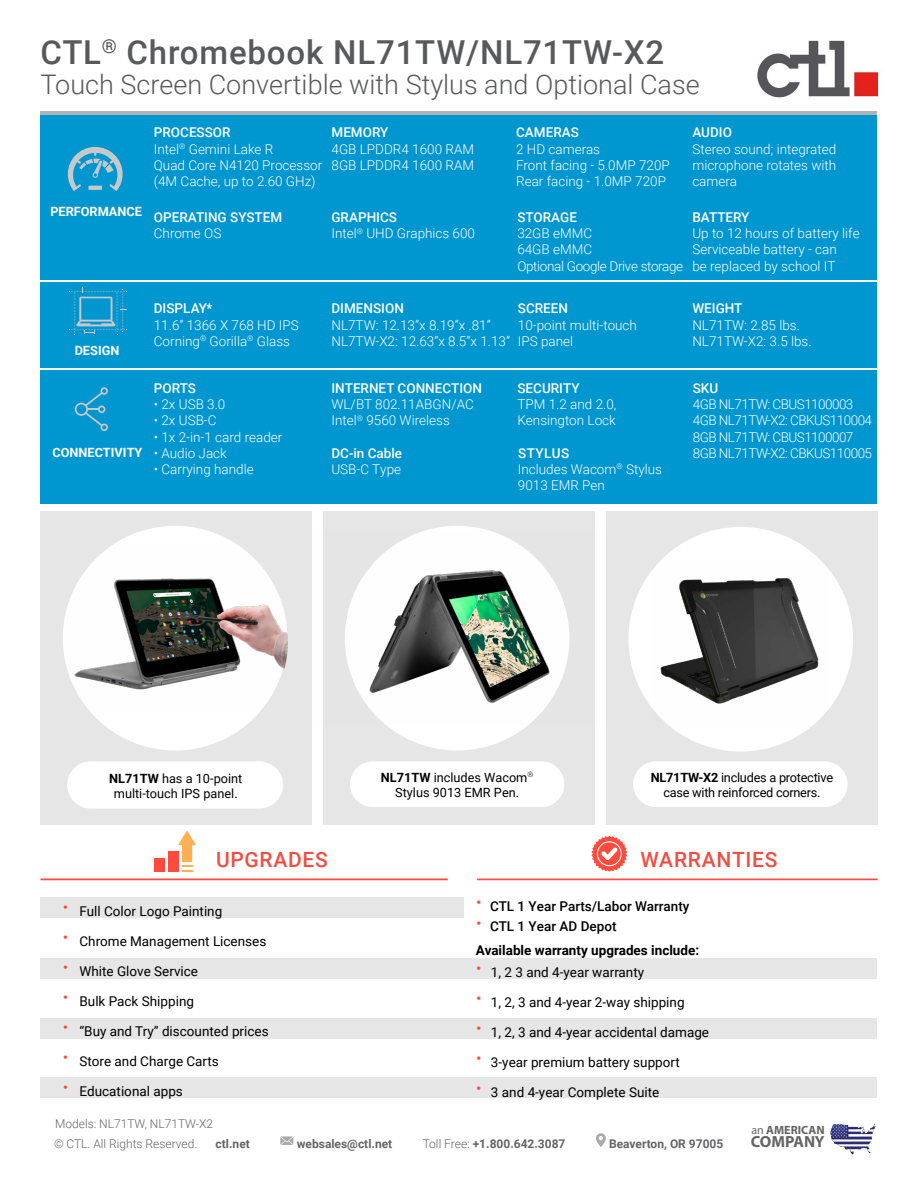
<style>
.page{position:relative;width:918px;height:1188px;background:#fff}
.page>*{position:absolute;margin:0;border:0;box-sizing:border-box;transform-origin:0 0}
.t1{font:500 33px "Roboto";letter-spacing:.025em;color:#58595b}
.t2{font:300 27px "Roboto";color:#58595b}
.t3{font:500 21px "Roboto";letter-spacing:.035em;color:#f04e42}
.t4{font:700 16.2px "Myriad Pro";letter-spacing:-.01em;color:#636466}
.t5{font:300 13.5px/16.2px "Roboto";color:#fff}
.t6{font:13.5px "Roboto";color:#000}
.t7{font:500 13.5px "Roboto";color:#fff}
.t8{font:300 13.5px/16.2px "Roboto";letter-spacing:-.04em;color:#fff}
.t9{font:500 13.5px/19.5px "Roboto";color:#000}
.t10{font:300 13.5px/16.2px "Roboto";letter-spacing:-.025em;color:#fff}
.t11{font:700 13.5px "Roboto";color:#000}
.t12{font:13.5px/20.9px "Arial";color:#ff4a3d}
.t13{font:12.75px/15.3px "Roboto";color:#000;text-align:center}
.t14{font:12.75px/15.3px "Roboto";letter-spacing:-.02em;color:#000;text-align:center}
.t15{font:700 12.75px "Roboto";color:#fff}
.t16{font:700 12px "Roboto";color:#636466}
.t17{font:300 12px "Roboto";color:#636466}
.t18{font:700 12px "Myriad Pro";color:#636466}
.s1{font-weight:500}
.s2{font-weight:700}
.s3{font-weight:400}
.s4{font-weight:300}
</style>
<div class="page">
<div style="left:40px;top:511px;width:272px;height:313px;background:#e6e6e6"></div>
<div style="left:606px;top:511px;width:272px;height:313px;background:#e6e6e6"></div>
<div style="left:323px;top:511px;width:272px;height:313px;background:#e6e6e6"></div>
<div style="left:40px;top:114px;width:838px;height:389px;background:#0096cf"></div>
<div style="left:40px;top:897px;width:424px;height:20px;background:#e6e6e6"></div>
<div style="left:40px;top:958px;width:838px;height:21px;background:#e6e6e6"></div>
<div style="left:40px;top:1018px;width:838px;height:21px;background:#e6e6e6"></div>
<div style="left:40px;top:1077px;width:838px;height:21px;background:#e6e6e6"></div>
<img style="left:830px;top:1124px;width:46px;height:31px">
<svg style="left:596px;top:1133px;width:10px;height:14px"></svg>
<svg style="left:280px;top:1136px;width:13px;height:9px"></svg>
<img style="left:757px;top:40px;width:122px;height:58px">
<hr style="left:40px;top:111px;width:838px;height:3px;background:#b1b4b6">
<hr style="left:477px;top:879px;width:400px;height:1px;background:#ff4a3d">
<hr style="left:40px;top:879px;width:408px;height:1px;background:#ff4a3d">
<svg style="left:592px;top:836px;width:35px;height:36px"></svg>
<div style="left:154px;top:859px;width:11px;height:13px;background:#ff4a3d"></div>
<div style="left:168px;top:851px;width:10px;height:21px;background:#ff4a3d"></div>
<svg style="left:178px;top:830px;width:18px;height:42px"></svg>
<div style="left:63px;top:526px;width:224px;height:225px;background:#fff;border-radius:50%"></div>
<div style="left:628px;top:527px;width:225px;height:225px;background:#fff;border-radius:50%"></div>
<div style="left:633px;top:761px;width:215px;height:46px;background:#fff;border-radius:23px"></div>
<svg style="left:385px;top:526px;width:144px;height:225px;fill:#fff"></svg>
<img style="left:63px;top:551px;width:225px;height:159px">
<div style="left:350px;top:761px;width:214px;height:46px;background:#fff;border-radius:23px"></div>
<div style="left:68px;top:762px;width:214px;height:46px;background:#fff;border-radius:23px"></div>
<div style="left:67px;top:761px;width:216px;height:48px;border:2px solid #fff;border-radius:23px"></div>
<svg style="left:68px;top:147px;width:55px;height:44px"></svg>
<svg style="left:69px;top:287px;width:58px;height:48px"></svg>
<hr style="left:40px;top:281px;width:838px;height:1px;background:#fff">
<hr style="left:40px;top:368px;width:838px;height:2px;background:#fff">
<svg style="left:75px;top:387px;width:33px;height:44px"></svg>
<img style="left:345px;top:531px;width:224px;height:193px">
<img style="left:653px;top:561px;width:173px;height:160px">
<h1 class="t1" style="left:40px;top:30px;width:625px">CTL<sup>®</sup> Chromebook NL71TW/NL71TW-X2</h1>
<h2 class="t2" style="left:40px;top:66px;width:661px">Touch Screen Convertible with Stylus and Optional Case</h2>
<p class="t15" style="left:50px;top:203px;width:93px">PERFORMANCE</p>
<p class="t5" style="left:154px;top:124px;width:170px"><span class="s1">PROCESSOR<br></span>Intel<sup>®</sup> Gemini Lake R<br>Quad Core N4120 Processor (4M Cache, up to 2.60 GHz)</p>
<p class="t7" style="left:332px;top:123px;width:58px">MEMORY</p>
<p class="t5" style="left:332px;top:140px;width:144px">4GB LPDDR4 1600 RAM<br>8GB LPDDR4 1600 RAM</p>
<p class="t7" style="left:154px;top:208px;width:130px">OPERATING SYSTEM</p>
<p class="t5" style="left:154px;top:225px;width:69px">Chrome OS</p>
<p class="t5" style="left:331px;top:209px;width:145px"><span class="s1">GRAPHICS<br></span>Intel<sup>®</sup> UHD Graphics 600</p>
<p class="t7" style="left:516px;top:123px;width:64px">CAMERAS</p>
<p class="t5" style="left:516px;top:140px;width:155px">2 HD cameras<br>Front facing - 5.0MP 720P<br>Rear facing - 1.0MP 720P</p>
<p class="t7" style="left:517px;top:208px;width:61px">STORAGE</p>
<p class="t10" style="left:517px;top:225px;width:167px">32GB eMMC<br>64GB eMMC<br>Optional Google Drive storage</p>
<p class="t7" style="left:692px;top:123px;width:41px">AUDIO</p>
<p class="t5" style="left:692px;top:140px;width:145px;text-align:justify">Stereo sound; integrated microphone rotates with camera</p>
<p class="t7" style="left:692px;top:208px;width:59px">BATTERY</p>
<p class="t5" style="left:692px;top:225px;width:169px">Up to 12 hours of battery life<br>Serviceable battery - can<br>be replaced by school IT</p>
<p class="t15" style="left:75px;top:342px;width:46px">DESIGN</p>
<p class="t15" style="left:53px;top:443px;width:92px">CONNECTIVITY</p>
<p class="t7" style="left:154px;top:299px;width:60px">DISPLAY*</p>
<p class="t5" style="left:154px;top:316px;width:147px">11.6” 1366 X 768 HD IPS<br>Corning<sup>®</sup> Gorilla<sup>®</sup> Glass</p>
<p class="t7" style="left:154px;top:379px;width:44px">PORTS</p>
<p class="t5" style="left:154px;top:396px;width:73px">• 2x USB 3.0</p>
<p class="t5" style="left:154px;top:412px;width:64px">• 2x USB-C</p>
<p class="t5" style="left:154px;top:428px;width:130px">• 1x 2-in-1 card reader</p>
<p class="t5" style="left:154px;top:444px;width:75px">• Audio Jack</p>
<p class="t5" style="left:154px;top:461px;width:101px">• Carrying handle</p>
<p class="t7" style="left:331px;top:299px;width:74px">DIMENSION</p>
<p class="t5" style="left:331px;top:316px;width:180px">NL7TW: 12.13”x 8.19”x .81”<br>NL7TW-X2: 12.63”x 8.5”x 1.13”</p>
<p class="t7" style="left:518px;top:299px;width:52px">SCREEN</p>
<p class="t5" style="left:518px;top:316px;width:121px">10-point multi-touch<br>IPS panel</p>
<p class="t7" style="left:331px;top:379px;width:152px">INTERNET CONNECTION</p>
<p class="t5" style="left:331px;top:396px;width:144px">WL/BT 802.11ABGN/AC<br>Intel<sup>®</sup> 9560 Wireless</p>
<p class="t7" style="left:331px;top:443px;width:72px">DC-in Cable</p>
<p class="t5" style="left:331px;top:460px;width:71px">USB-C Type</p>
<p class="t7" style="left:517px;top:379px;width:64px">SECURITY</p>
<p class="t5" style="left:517px;top:396px;width:100px">TPM 1.2 and 2.0,<br>Kensington Lock</p>
<p class="t5" style="left:518px;top:444px;width:146px"><span class="s1">STYLUS<br></span>Includes Wacom<sup>®</sup> Stylus<br>9013 EMR Pen</p>
<p class="t7" style="left:692px;top:299px;width:52px">WEIGHT</p>
<p class="t5" style="left:692px;top:316px;width:121px">NL71TW: 2.85 lbs.<br>NL71TW-X2: 3.5 lbs.</p>
<p class="t7" style="left:693px;top:379px;width:27px">SKU</p>
<p class="t8" style="left:693px;top:396px;width:181px">4GB NL71TW: CBUS1100003<br>4GB NL71TW-X2: CBKUS110004<br>8GB NL71TW: CBUS1100007<br>8GB NL71TW-X2: CBKUS110005</p>
<p class="t13" style="left:381px;top:769px;width:154px"><span class="s2">NL71TW</span> includes Wacom<sup>®<br></sup>Stylus 9013 EMR Pen.</p>
<p class="t13" style="left:109px;top:770px;width:135px"><span class="s2">NL71TW</span> has a 10-point multi-touch IPS panel.</p>
<p class="t14" style="left:651px;top:769px;width:184px"><span class="s2">NL71TW-X2</span> includes a protective case with reinforced corners.</p>
<h3 class="t3" style="left:216px;top:844px;width:113px">UPGRADES</h3>
<h3 class="t3" style="left:641px;top:844px;width:138px">WARRANTIES</h3>
<p class="t12" style="left:63px;top:897px;width:6px">•</p>
<p class="t12" style="left:63px;top:927px;width:6px">•</p>
<p class="t12" style="left:63px;top:957px;width:6px">•</p>
<p class="t12" style="left:63px;top:987px;width:6px">•</p>
<p class="t12" style="left:63px;top:1017px;width:6px">•</p>
<p class="t12" style="left:63px;top:1047px;width:6px">•</p>
<p class="t12" style="left:63px;top:1077px;width:6px">•</p>
<p class="t6" style="left:80px;top:901px;width:144px">Full Color Logo Painting</p>
<p class="t6" style="left:80px;top:931px;width:188px">Chrome Management Licenses</p>
<p class="t6" style="left:80px;top:961px;width:120px">White Glove Service</p>
<p class="t6" style="left:80px;top:991px;width:116px">Bulk Pack Shipping</p>
<p class="t6" style="left:80px;top:1021px;width:191px">“Buy and Try” discounted prices</p>
<p class="t6" style="left:80px;top:1051px;width:141px">Store and Charge Carts</p>
<p class="t6" style="left:80px;top:1081px;width:105px">Educational apps</p>
<p class="t12" style="left:476px;top:892px;width:6px">• •</p>
<p class="t9" style="left:490px;top:896px;width:201px">CTL 1 Year Parts/Labor Warranty<br>CTL 1 Year AD Depot</p>
<p class="t11" style="left:476px;top:941px;width:225px">Available warranty upgrades include:</p>
<p class="t12" style="left:476px;top:958px;width:6px">•</p>
<p class="t12" style="left:476px;top:988px;width:6px">•</p>
<p class="t12" style="left:476px;top:1018px;width:6px">•</p>
<p class="t12" style="left:476px;top:1048px;width:6px">•</p>
<p class="t12" style="left:477px;top:1078px;width:6px">•</p>
<p class="t6" style="left:491px;top:963px;width:155px">1, 2 3 and 4-year warranty</p>
<p class="t6" style="left:491px;top:993px;width:195px">1, 2, 3 and 4-year 2-way shipping</p>
<p class="t6" style="left:491px;top:1023px;width:220px">1, 2, 3 and 4-year accidental damage</p>
<p class="t6" style="left:491px;top:1053px;width:190px">3-year premium battery support</p>
<p class="t6" style="left:491px;top:1083px;width:170px">3 and 4-year Complete Suite</p>
<p class="t17" style="left:55px;top:1115px;width:160px">Models: NL71TW, NL71TW-X2</p>
<p class="t17" style="left:54px;top:1135px;width:145px">© CTL. All Rights Reserved.</p>
<p class="t16" style="left:216px;top:1135px;width:36px">ctl.net</p>
<p class="t18" style="left:751px;top:1122px;width:75px"><span class="s3">an</span> AMERICAN</p>
<p class="t16" style="left:297px;top:1135px;width:97px">websales@ctl.net</p>
<p class="t16" style="left:423px;top:1135px;width:144px"><span class="s4">Toll Free:</span> +1.800.642.3087</p>
<p class="t16" style="left:609px;top:1135px;width:116px">Beaverton, OR 97005</p>
<p class="t4" style="left:751px;top:1131px;width:75px">COMPANY</p>
</div>
